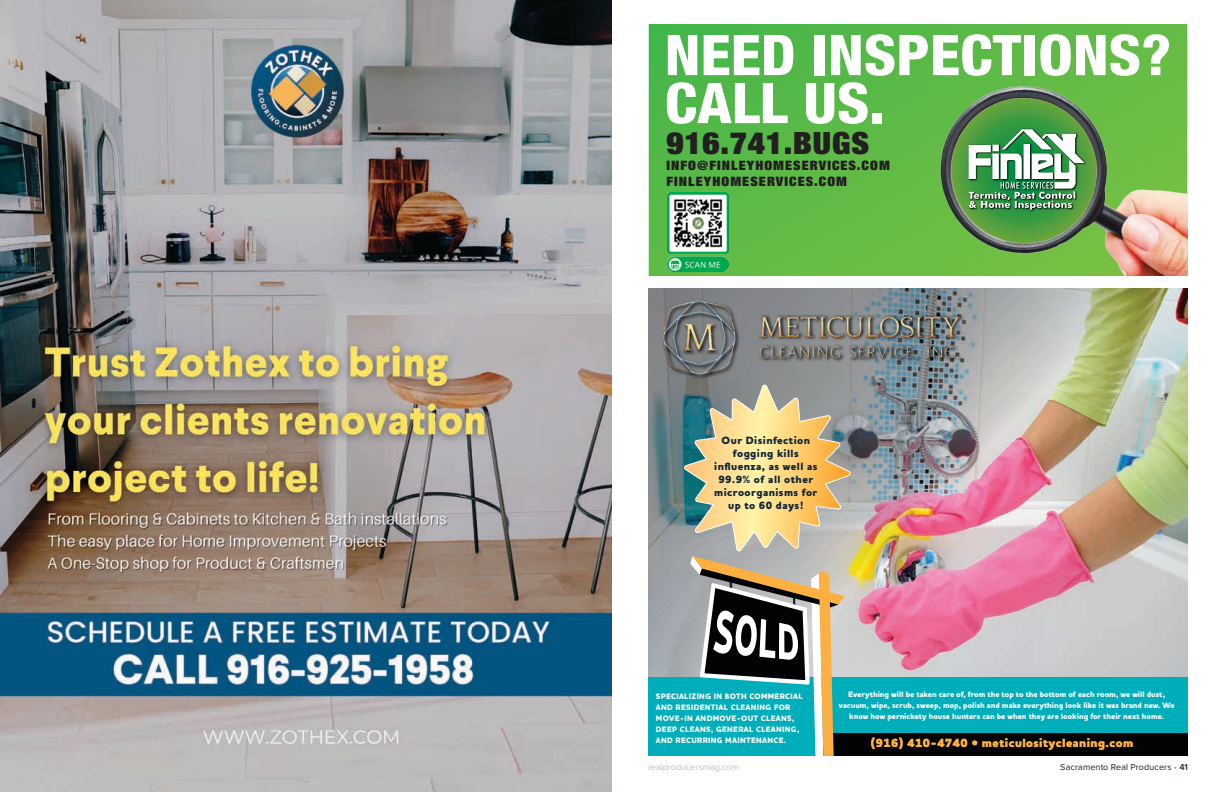
<style>
.page{position:relative;width:1224px;height:792px;background:#fff}
.page>*{position:absolute;margin:0;border:0;box-sizing:border-box;transform-origin:0 0}
.t1{font:800 condensed 56.2px/48px "Helvetica Neue LT Std";color:#fff;scale:1.08 1}
.t2{font:900 condensed 30.7px "Helvetica Neue LT Std";letter-spacing:.025em;color:#231f20;scale:1.08 1}
.t3{font:900 condensed 13px/16px "Helvetica Neue LT Std";letter-spacing:.075em;color:#231f20;scale:1.08 1}
.t4{font:800 12px "Houschka Pro";letter-spacing:.04em;color:#fbb041}
.t5{font:800 10.7px/13px "Houschka Pro";letter-spacing:.04em;color:#0f2437;text-align:center}
.t6{font:9px "Proxima Nova";letter-spacing:.01em;color:#231f20}
.t7{font:9px "Proxima Nova";color:#bcbec0}
.t8{font:800 8px/11px "Houschka Pro";color:#fff;text-align:center}
.t9{font:800 8px/11px "Houschka Pro";letter-spacing:.04em;color:#f9fcf9;scale:.96 1}
.s1{color:#19a8e0}
.s2{font-weight:600}
</style>
<div class="page">
<img style="left:0;top:0;width:612px;height:792px">
<img style="left:648px;top:288px;width:540px;height:390px">
<div style="left:648px;top:678px;width:540px;height:78px;background:#00adbb"></div>
<div style="left:817px;top:733px;width:371px;height:23px;background:#020304"></div>
<img style="left:653px;top:296px;width:31px;height:86px">
<img style="left:656px;top:299px;width:28px;height:77px">
<img style="left:851px;top:309px;width:120px;height:60px">
<img style="left:851px;top:312px;width:114px;height:51px">
<svg style="left:685px;top:552px;width:165px;height:204px"></svg>
<svg style="left:684px;top:288px;width:167px;height:264px;background:#aea78a"></svg>
<svg style="left:649px;top:24px;width:538px;height:252px;background:#55b847"></svg>
<img style="left:825px;top:32px;width:362px;height:244px">
<img style="left:946px;top:93px;width:155px;height:153px">
<img style="left:667px;top:192px;width:61px;height:79px">
<h1 class="t1" style="left:665px;top:30px;width:471px">NEED INSPECTIONS?<br>CALL US.</h1>
<h2 class="t2" style="left:667px;top:124px;width:189px">916.741.BUGS</h2>
<h3 class="t3" style="left:667px;top:158px;width:208px">INFO@FINLEYHOMESERVICES.COM<br>FINLEYHOMESERVICES.COM</h3>
<h3 class="t5" style="left:714px;top:435px;width:105px">Our Disinfection fogging kills influenza, as well as<br>99.9% of all other microorganisms for up to 60 days!</h3>
<p class="t9" style="left:656px;top:691px;width:154px">SPECIALIZING IN BOTH COMMERCIAL<br>AND RESIDENTIAL CLEANING FOR<br>MOVE-IN ANDMOVE-OUT CLEANS,<br>DEEP CLEANS, GENERAL CLEANING,<br>AND RECURRING MAINTENANCE.</p>
<p class="t8" style="left:839px;top:689px;width:337px">Everything will be taken care of, from the top to the bottom of each room, we will dust, vacuum, wipe, scrub, sweep, mop, polish and make everything look like it was brand new. We know how pernickety house hunters can be when they are looking for their next home.</p>
<h3 class="t4" style="left:871px;top:735px;width:264px">(916) 410-4740 • meticulositycleaning.com</h3>
<p class="t7" style="left:648px;top:762px;width:92px">realproducersmag.com</p>
<p class="t6" style="left:1060px;top:762px;width:129px">Sacramento Real Producers <span class="s1">•</span> <span class="s2">41</span></p>
</div>
